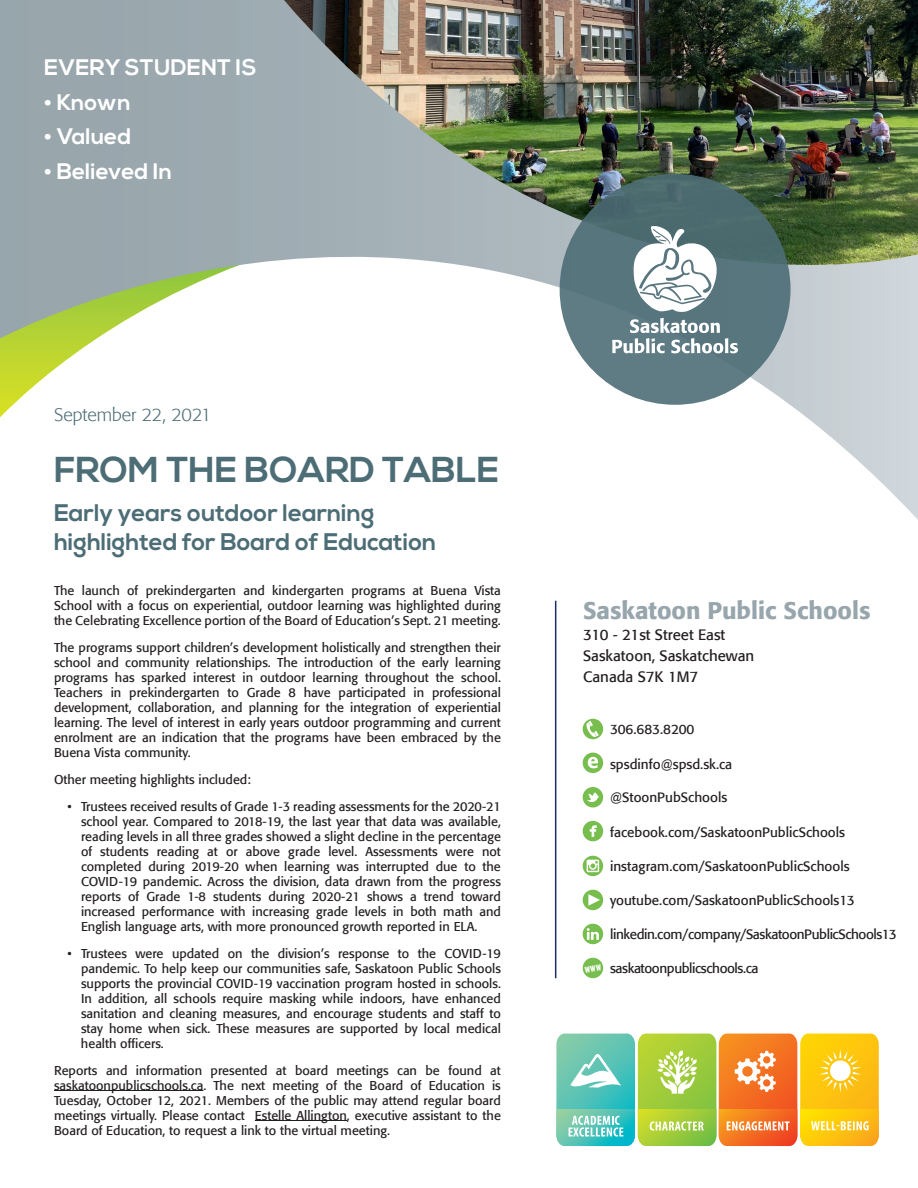
<style>
.page{position:relative;width:918px;height:1188px;background:#fff}
.page>*{position:absolute;margin:0;border:0;box-sizing:border-box;transform-origin:0 0}
.t1{font:700 36px "Nexa";color:#4d6d76}
.t2{font:700 24px "Nexa";color:#4d6d76}
.t3{font:500 24px "Formata";color:#97a5ac}
.t4{font:700 22.5px "Nexa";color:#fff}
.t5{font:300 18px "Formata";color:#4d6d76}
.t6{font:15px "Formata";color:#231f20}
.t7{font:13.5px "Formata";color:#231f20}
.t8{font:13.5px "Formata";letter-spacing:-.03em;color:#231f20}
.t9{font:12.75px/15px "Formata";color:#231f20;text-align:justify}
</style>
<div class="page">
<svg style="left:583px;top:890px;width:20px;height:20px"></svg>
<svg style="left:583px;top:787px;width:20px;height:20px"></svg>
<svg style="left:583px;top:821px;width:20px;height:20px"></svg>
<svg style="left:583px;top:719px;width:20px;height:20px"></svg>
<svg style="left:583px;top:753px;width:20px;height:20px"></svg>
<svg style="left:583px;top:856px;width:20px;height:20px"></svg>
<hr style="left:555px;top:601px;width:1px;height:377px;background:#1a305c">
<div style="left:583px;top:924px;width:20px;height:20px;background:#77be4e;border-radius:50%"></div>
<svg style="left:587px;top:928px;width:12px;height:12px"></svg>
<div style="left:583px;top:958px;width:20px;height:20px;background:#77be4e;border-radius:50%"></div>
<img style="left:0;top:0;width:918px;height:520px">
<hr style="left:54px;top:1090px;width:149px;height:1px;background:#231f20">
<hr style="left:255px;top:1120px;width:92px;height:1px;background:#231f20">
<svg style="left:556px;top:1034px;width:323px;height:112px;background:#c4bc5f"></svg>
<div style="left:560px;top:174px;width:231px;height:231px;background:linear-gradient(to bottom,#49696d,#648089);border-radius:50%"></div>
<svg style="left:612px;top:318px;width:126px;height:35px"></svg>
<svg style="left:633px;top:225px;width:86px;height:87px"></svg>
<p class="t4" style="left:44px;top:55px;width:214px">EVERY STUDENT IS</p>
<p class="t4" style="left:44px;top:89px;width:88px">• Known</p>
<p class="t4" style="left:44px;top:124px;width:88px">• Valued</p>
<p class="t4" style="left:44px;top:158px;width:129px">• Believed In</p>
<p class="t5" style="left:54px;top:405px;width:159px">September 22, 2021</p>
<p class="t1" style="left:54px;top:449px;width:447px">FROM THE BOARD TABLE</p>
<p class="t2" style="left:54px;top:499px;width:322px">Early years outdoor learning</p>
<p class="t2" style="left:54px;top:527px;width:384px">highlighted for Board of Education</p>
<p class="t9" style="left:54px;top:583px;width:448px">The launch of prekindergarten and kindergarten programs at Buena Vista School with a focus on experiential, outdoor learning was highlighted during the Celebrating Excellence portion of the Board of Education’s Sept. 21 meeting.</p>
<p class="t9" style="left:54px;top:640px;width:448px">The programs support children’s development holistically and strengthen their school and community relationships. The introduction of the early learning programs has sparked interest in outdoor learning throughout the school.<br>Teachers in prekindergarten to Grade 8 have participated in professional development, collaboration, and planning for the integration of experiential learning. The level of interest in early years outdoor programming and current enrolment are an indication that the programs have been embraced by the Buena Vista community.</p>
<p class="t9" style="left:54px;top:772px;width:198px">Other meeting highlights included:</p>
<p class="t9" style="left:81px;top:799px;width:421px;text-indent:-14px">• Trustees received results of Grade 1-3 reading assessments for the 2020-21 school year. Compared to 2018-19, the last year that data was available, reading levels in all three grades showed a slight decline in the percentage of students reading at or above grade level. Assessments were not completed during 2019-20 when learning was interrupted due to the COVID-19 pandemic. Across the division, data drawn from the progress reports of Grade 1-8 students during 2020-21 shows a trend toward increased performance with increasing grade levels in both math and English language arts, with more pronounced growth reported in ELA.</p>
<p class="t9" style="left:81px;top:946px;width:421px;text-indent:-13px">• Trustees were updated on the division’s response to the COVID-19 pandemic. To help keep our communities safe, Saskatoon Public Schools supports the provincial COVID-19 vaccination program hosted in schools.<br>In addition, all schools require masking while indoors, have enhanced sanitation and cleaning measures, and encourage students and staff to stay home when sick. These measures are supported by local medical health officers.</p>
<p class="t9" style="left:54px;top:1063px;width:448px">Reports and information presented at board meetings can be found at saskatoonpublicschools.ca. The next meeting of the Board of Education is Tuesday, October 12, 2021. Members of the public may attend regular board meetings virtually. Please contact Estelle Allington, executive assistant to the Board of Education, to request a link to the virtual meeting.</p>
<p class="t3" style="left:583px;top:596px;width:289px">Saskatoon Public Schools</p>
<p class="t6" style="left:583px;top:625px;width:144px">310 - 21st Street East</p>
<p class="t6" style="left:583px;top:646px;width:173px">Saskatoon, Saskatchewan</p>
<p class="t6" style="left:583px;top:667px;width:117px">Canada S7K 1M7</p>
<p class="t7" style="left:610px;top:721px;width:86px">306.683.8200</p>
<p class="t7" style="left:610px;top:756px;width:124px">spsdinfo@spsd.sk.ca</p>
<p class="t7" style="left:610px;top:789px;width:119px">@StoonPubSchools</p>
<p class="t7" style="left:610px;top:824px;width:237px">facebook.com/SaskatoonPublicSchools</p>
<p class="t7" style="left:610px;top:858px;width:241px">instagram.com/SaskatoonPublicSchools</p>
<p class="t7" style="left:610px;top:892px;width:246px">youtube.com/SaskatoonPublicSchools13</p>
<p class="t8" style="left:610px;top:926px;width:288px">linkedin.com/company/SaskatoonPublicSchools13</p>
<p class="t8" style="left:610px;top:960px;width:150px">saskatoonpublicschools.ca</p>
</div>
